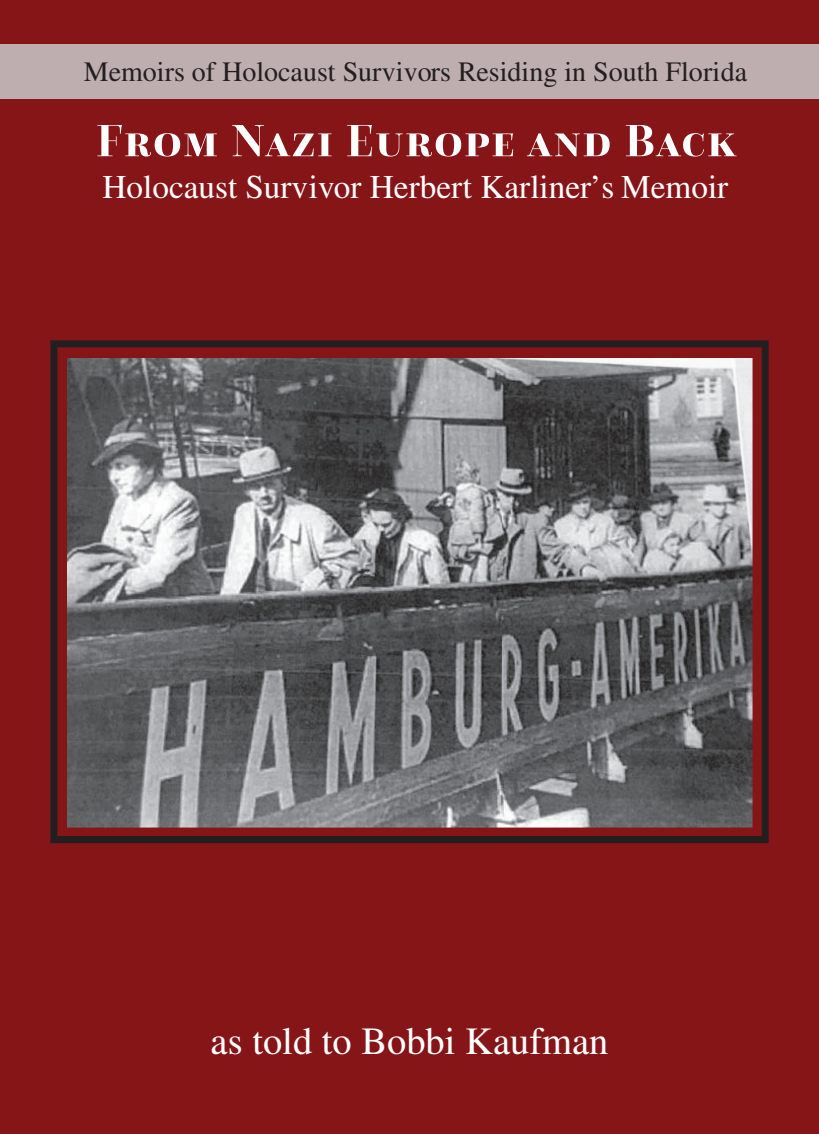
<style>
.page{position:relative;width:819px;height:1134px;background:#861518}
.page>*{position:absolute;margin:0;border:0;box-sizing:border-box;transform-origin:0 0}
.t1{font:38.5px "STIX General";color:#fff}
.t2{font:33.25px "STIX General";color:#fff}
.t3{font:28px "STIX General";color:#231f20}
</style>
<div class="page">
<svg style="left:50px;top:340px;width:719px;height:503px"></svg>
<div style="left:0;top:44px;width:819px;height:55px;background:#beaeb0"></div>
<svg style="left:97px;top:125px;width:640px;height:32px"></svg>
<img style="left:67px;top:358px;width:685px;height:469px">
<p class="t3" style="left:84px;top:52px;width:665px">Memoirs of Holocaust Survivors Residing in South Florida</p>
<p class="t2" style="left:103px;top:164px;width:627px">Holocaust Survivor Herbert Karliner’s Memoir</p>
<h1 class="t1" style="left:211px;top:1015px;width:399px">as told to Bobbi Kaufman</h1>
</div>
